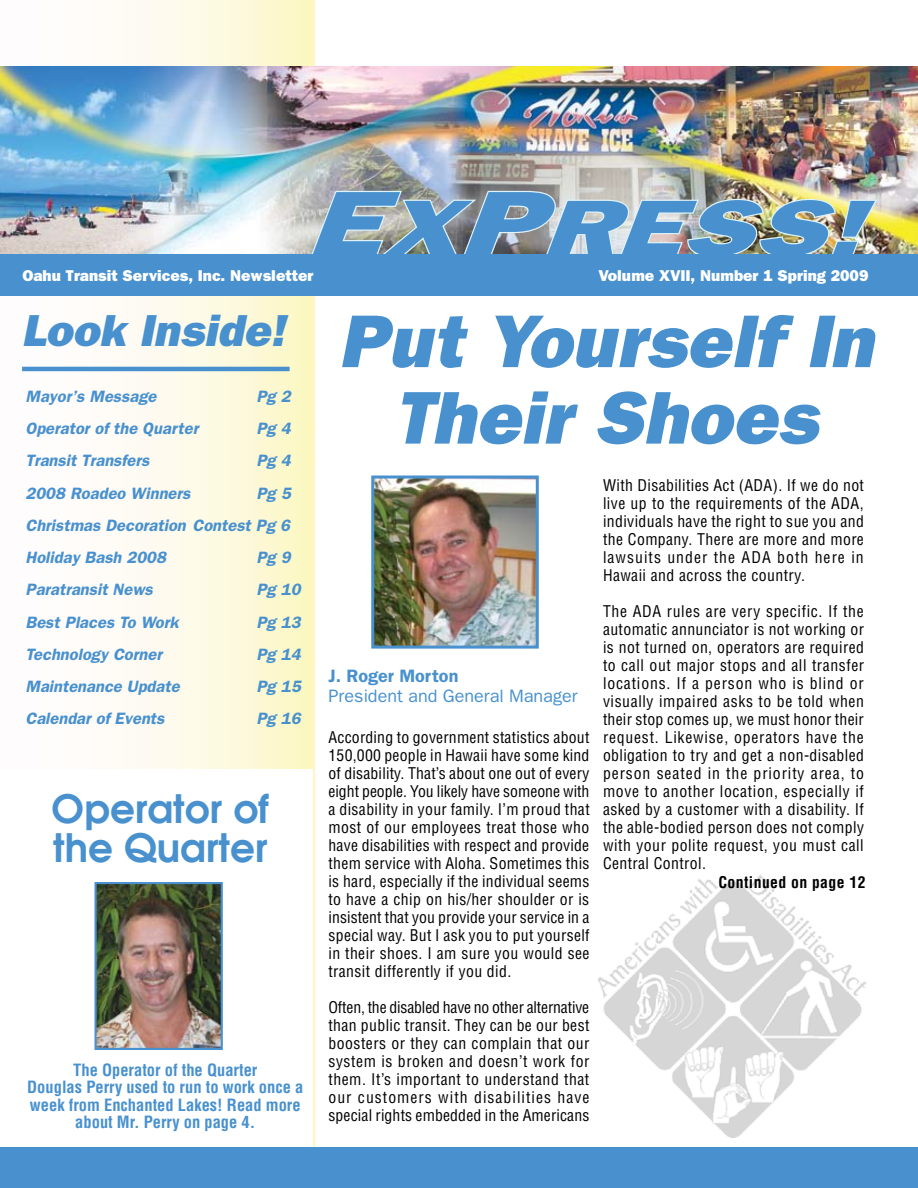
<style>
.page{position:relative;width:918px;height:1188px;background:#fff}
.page>*{position:absolute;margin:0;border:0;box-sizing:border-box;transform-origin:0 0}
.t1{font:italic 800 75px/76.5px "Franklin Gothic";color:#4891ce;text-align:center}
.t2{font:italic 800 45px "Franklin Gothic";color:#4891ce}
.t3{font:700 39px/39px "Hawn Avant";color:#4891ce}
.t4{font:18px "Franklin Gothic";color:#4891ce}
.t5{font:600 18px "Franklin Gothic";color:#4891ce}
.t6{font:italic 600 16.5px/32.2px "Franklin Gothic";color:#4891ce;text-align:justify}
.t7{font:700 condensed 16.5px/17.2px "Helvetica";color:#4891ce;text-align:center}
.t8{font:condensed 15.75px/18px "Helvetica";letter-spacing:.025em;color:#000;text-align:justify}
.t9{font:800 15.75px "Franklin Gothic";color:#fff}
.t10{font:700 condensed 15.75px "Helvetica";letter-spacing:.025em;color:#000}
</style>
<div class="page">
<svg style="left:22px;top:0;width:294px;height:1148px"></svg>
<img style="left:375px;top:480px;width:160px;height:165px">
<div style="left:371px;top:476px;width:168px;height:173px;border:3px solid #4891ce"></div>
<img style="left:0;top:66px;width:918px;height:188px">
<img style="left:598px;top:875px;width:269px;height:263px">
<div style="left:0;top:1148px;width:918px;height:40px;background:#4891ce"></div>
<img style="left:310px;top:190px;width:568px;height:64px">
<div style="left:0;top:770px;width:313px;height:378px;background:#fff"></div>
<hr style="left:22px;top:367px;width:268px;height:4px;background:#4891ce">
<div style="left:0;top:254px;width:918px;height:42px;background:#4891ce"></div>
<img style="left:98px;top:885px;width:122px;height:162px">
<div style="left:95px;top:882px;width:128px;height:168px;border:2px solid #4891ce"></div>
<p class="t9" style="left:22px;top:266px;width:293px">Oahu Transit Services, Inc. Newsletter</p>
<p class="t9" style="left:598px;top:266px;width:272px">Volume XVII, Number 1 Spring 2009</p>
<h2 class="t2" style="left:21px;top:304px;width:265px">Look Inside!</h2>
<p class="t6" style="left:26px;top:380px;width:133px">Mayor’s Message</p>
<p class="t6" style="left:256px;top:380px;width:36px">Pg 2</p>
<p class="t6" style="left:26px;top:412px;width:174px">Operator of the Quarter</p>
<p class="t6" style="left:256px;top:412px;width:36px">Pg 4</p>
<p class="t6" style="left:26px;top:444px;width:125px">Transit Transfers</p>
<p class="t6" style="left:256px;top:444px;width:36px">Pg 4</p>
<p class="t6" style="left:26px;top:476px;width:166px">2008 Roadeo Winners</p>
<p class="t6" style="left:26px;top:476px;width:267px;text-indent:231px">Pg 5<br>Christmas Decoration Contest Pg 6<br>Holiday Bash 2008</p>
<p class="t6" style="left:256px;top:541px;width:36px">Pg 9</p>
<p class="t6" style="left:26px;top:573px;width:129px">Paratransit News</p>
<p class="t6" style="left:256px;top:573px;width:46px">Pg 10</p>
<p class="t6" style="left:26px;top:605px;width:155px">Best Places To Work</p>
<p class="t6" style="left:256px;top:605px;width:46px">Pg 13</p>
<p class="t6" style="left:26px;top:638px;width:138px">Technology Corner</p>
<p class="t6" style="left:256px;top:638px;width:46px">Pg 14</p>
<p class="t6" style="left:26px;top:670px;width:156px">Maintenance Update</p>
<p class="t6" style="left:256px;top:670px;width:46px">Pg 15</p>
<p class="t6" style="left:26px;top:702px;width:140px">Calendar of Events</p>
<p class="t6" style="left:256px;top:702px;width:46px">Pg 16</p>
<h3 class="t3" style="left:52px;top:789px;width:219px">Operator of the Quarter</h3>
<p class="t7" style="left:27px;top:1061px;width:278px">The Operator of the Quarter<br>Douglas Perry used to run to work once a week from Enchanted Lakes! Read more about Mr. Perry on page 4.</p>
<h1 class="t1" style="left:338px;top:302px;width:536px">Put Yourself In<br>Their Shoes</h1>
<p class="t5" style="left:328px;top:665px;width:131px">J. Roger Morton</p>
<p class="t4" style="left:328px;top:685px;width:251px">President and General Manager</p>
<p class="t8" style="left:328px;top:728px;width:263px">According to government statistics about 150,000 people in Hawaii have some kind of disability. That’s about one out of every eight people. You likely have someone with a disability in your family. I’m proud that most of our employees treat those who have disabilities with respect and provide them service with Aloha. Sometimes this is hard, especially if the individual seems to have a chip on his/her shoulder or is insistent that you provide your service in a special way. But I ask you to put yourself in their shoes. I am sure you would see transit differently if you did.</p>
<p class="t8" style="left:328px;top:998px;width:262px">Often, the disabled have no other alternative than public transit. They can be our best boosters or they can complain that our system is broken and doesn’t work for them. It’s important to understand that our customers with disabilities have special rights embedded in the Americans</p>
<p class="t8" style="left:603px;top:476px;width:263px">With Disabilities Act (ADA). If we do not live up to the requirements of the ADA, individuals have the right to sue you and the Company. There are more and more lawsuits under the ADA both here in Hawaii and across the country.</p>
<p class="t8" style="left:603px;top:602px;width:263px">The ADA rules are very specific. If the automatic annunciator is not working or is not turned on, operators are required to call out major stops and all transfer locations. If a person who is blind or visually impaired asks to be told when their stop comes up, we must honor their request. Likewise, operators have the obligation to try and get a non-disabled person seated in the priority area, to move to another location, especially if asked by a customer with a disability. If the able-bodied person does not comply with your polite request, you must call Central Control.</p>
<p class="t10" style="left:718px;top:873px;width:149px">Continued on page 12</p>
</div>
